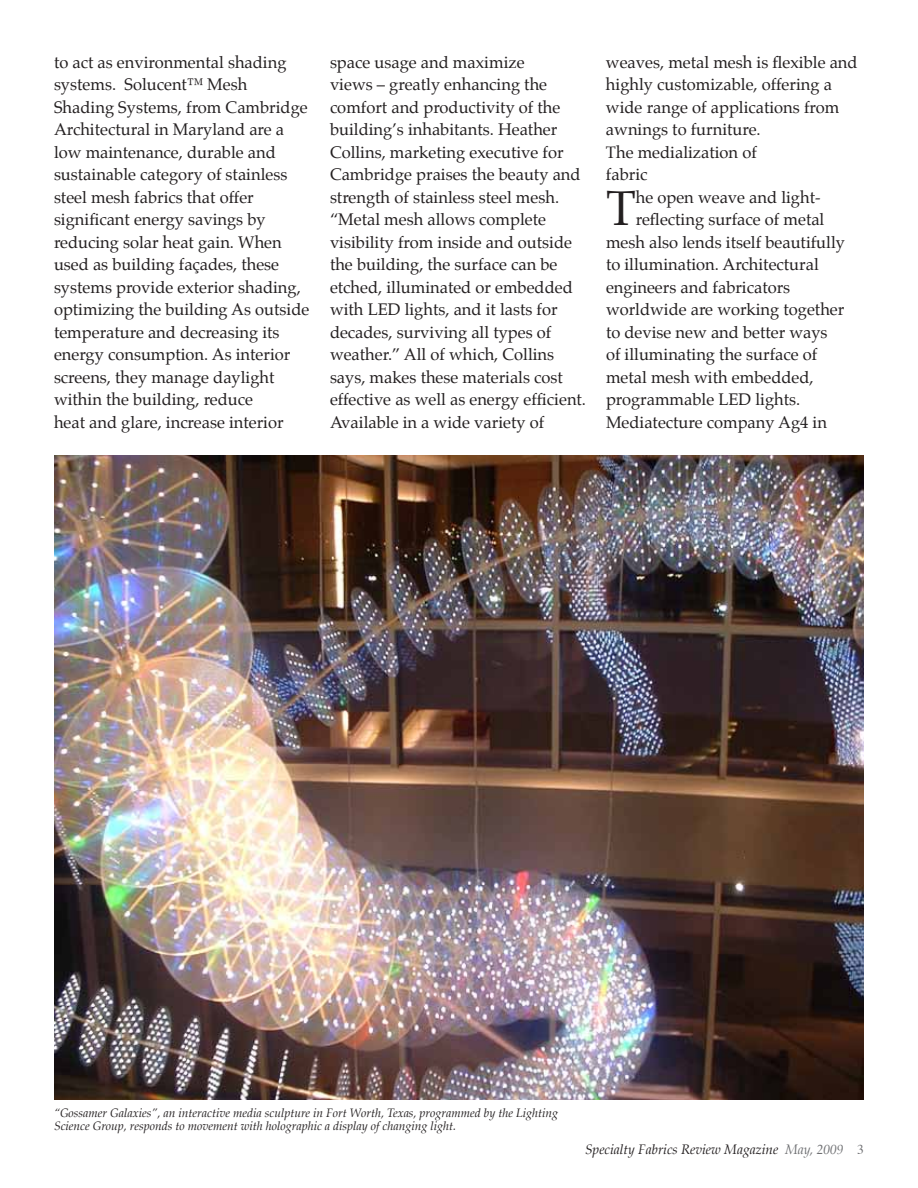
<style>
.page{position:relative;width:918px;height:1188px;background:#fff}
.page>*{position:absolute;margin:0;border:0;box-sizing:border-box;transform-origin:0 0}
.t1{font:48.75px "Palatino";color:#231f20}
.t2{font:16.5px/22.5px "Palatino";color:#231f20}
.t3{font:italic 13.5px "Palatino";color:#231f20}
.t4{font:italic 12px/13.5px "Palatino";color:#231f20}
.s1{color:#6d6e71}
.s2{font-family:"Times";font-style:normal;color:#6d6e71}
</style>
<div class="page">
<img style="left:54px;top:455px;width:810px;height:644px">
<p class="t2" style="left:54px;top:51px;width:257px">to act as environmental shading systems. Solucent™ Mesh<br>Shading Systems, from Cambridge<br>Architectural in Maryland are a low maintenance, durable and sustainable category of stainless steel mesh fabrics that offer significant energy savings by reducing solar heat gain. When used as building façades, these systems provide exterior shading, optimizing the building As outside temperature and decreasing its energy consumption. As interior screens, they manage daylight within the building, reduce<br>heat and glare, increase interior</p>
<p class="t2" style="left:330px;top:51px;width:258px">space usage and maximize<br>views – greatly enhancing the comfort and productivity of the building’s inhabitants. Heather<br>Collins, marketing executive for<br>Cambridge praises the beauty and strength of stainless steel mesh. “Metal mesh allows complete visibility from inside and outside the building, the surface can be etched, illuminated or embedded with LED lights, and it lasts for decades, surviving all types of weather.” All of which, Collins says, makes these materials cost effective as well as energy efficient.<br>Available in a wide variety of</p>
<p class="t2" style="left:606px;top:51px;width:253px">weaves, metal mesh is flexible and highly customizable, offering a wide range of applications from awnings to furniture.<br>The medialization of<br>fabric</p>
<h1 class="t1" style="left:606px;top:168px;width:31px">T</h1>
<p class="t2" style="left:636px;top:186px;width:186px">he open weave and light-</p>
<p class="t2" style="left:636px;top:208px;width:190px">reflecting surface of metal</p>
<p class="t2" style="left:606px;top:231px;width:241px">mesh also lends itself beautifully</p>
<p class="t2" style="left:606px;top:253px;width:214px">to illumination. Architectural</p>
<p class="t2" style="left:606px;top:276px;width:186px">engineers and fabricators</p>
<p class="t2" style="left:606px;top:298px;width:240px">worldwide are working together</p>
<p class="t2" style="left:606px;top:321px;width:223px">to devise new and better ways</p>
<p class="t2" style="left:606px;top:343px;width:213px">of illuminating the surface of</p>
<p class="t2" style="left:606px;top:366px;width:209px">metal mesh with embedded,</p>
<p class="t2" style="left:606px;top:388px;width:196px">programmable LED lights.</p>
<p class="t2" style="left:606px;top:411px;width:222px">Mediatecture company Ag4 in</p>
<p class="t4" style="left:54px;top:1106px;width:506px">“Gossamer Galaxies”, an interactive media sculpture in Fort Worth, Texas, programmed by the Lighting<br>Science Group, responds to movement with holographic a display of changing light.</p>
<p class="t3" style="left:585px;top:1139px;width:280px">Specialty Fabrics Review Magazine <span class="s1">May, 2009</span> <span class="s2">3</span></p>
</div>
